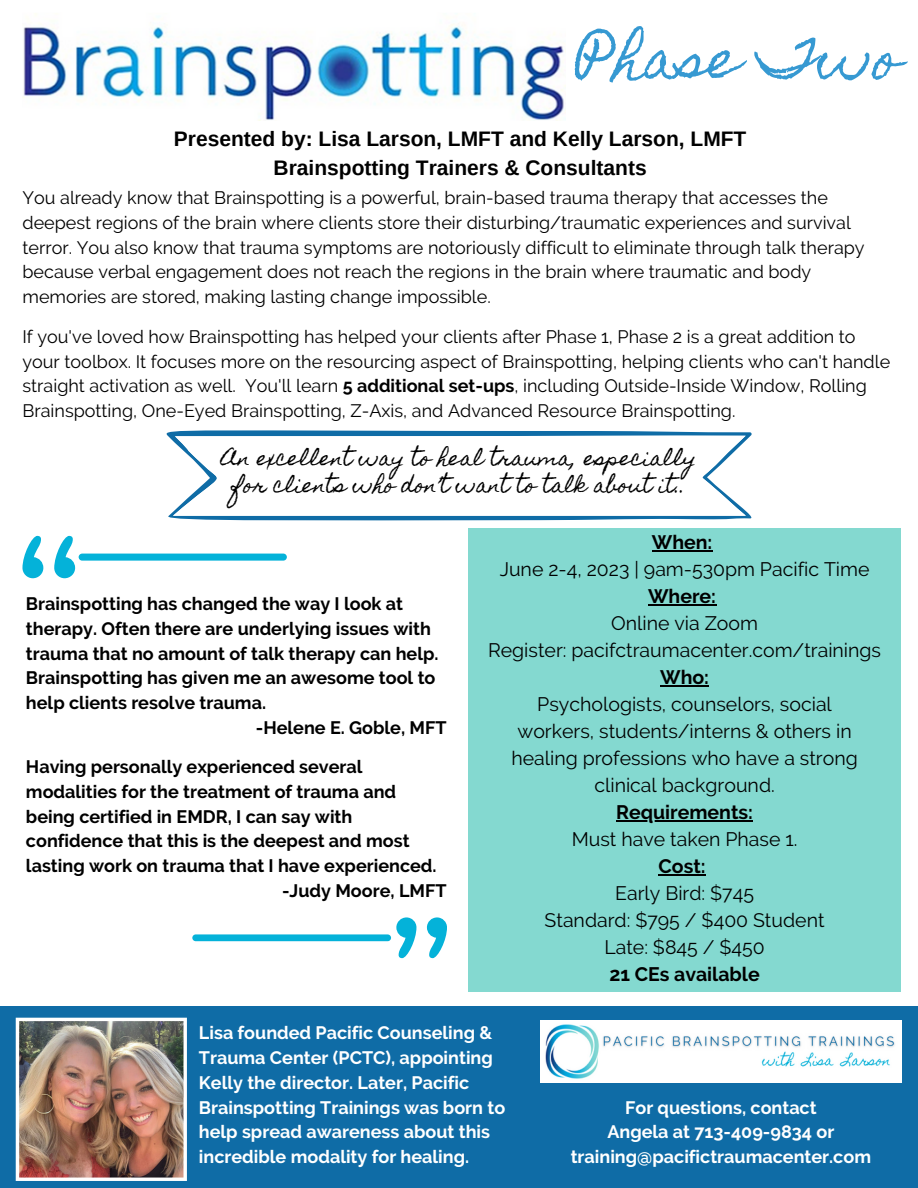
<style>
.page{position:relative;width:918px;height:1188px;background:#fff}
.page>*{position:absolute;margin:0;border:0;box-sizing:border-box;transform-origin:0 0}
.t1{font:52.5px "Homemade Apple";color:#3699d2}
.t2{font:700 21px/29.2px "Arimo";color:#000;text-align:center}
.t3{font:19.5px/27px "Raleway";color:#000;text-align:center}
.t4{font:19.5px/27px "Homemade Apple";color:#000;text-align:center}
.t5{font:700 19.5px "Raleway";color:#000}
.t6{font:18px/24.8px "Raleway";color:#000}
.t7{font:700 18px "Raleway";color:#000}
.t8{font:700 18px/24.8px "Raleway";color:#fff;text-align:center}
.s1{font-weight:700}
</style>
<div class="page">
<img style="left:22px;top:24px;width:544px;height:97px">
<div style="left:0;top:1007px;width:918px;height:181px;background:#0f6ca6"></div>
<img style="left:540px;top:1020px;width:362px;height:62px">
<div style="left:468px;top:528px;width:432px;height:463px;background:#84d9d0"></div>
<hr style="left:652px;top:550px;width:60px;height:2px;background:#000">
<hr style="left:648px;top:604px;width:68px;height:2px;background:#000">
<hr style="left:660px;top:685px;width:49px;height:2px;background:#000">
<hr style="left:616px;top:820px;width:137px;height:2px;background:#000">
<hr style="left:659px;top:874px;width:47px;height:2px;background:#000">
<svg style="left:54px;top:536px;width:21px;height:42px"></svg>
<svg style="left:22px;top:536px;width:21px;height:42px"></svg>
<div style="left:79px;top:554px;width:208px;height:7px;background:#04b2d9;border-radius:4px"></div>
<svg style="left:396px;top:917px;width:20px;height:41px"></svg>
<svg style="left:427px;top:917px;width:19px;height:41px"></svg>
<div style="left:192px;top:934px;width:199px;height:7px;background:#04b2d9;border-radius:3px"></div>
<svg style="left:166px;top:430px;width:586px;height:91px;fill:#0f6ca6"></svg>
<svg style="left:173px;top:435px;width:573px;height:81px"></svg>
<img style="left:16px;top:1018px;width:171px;height:163px">
<h1 class="t1" style="left:577px;top:28px;width:326px">Phase Two</h1>
<p class="t2" style="left:174px;top:124px;width:574px">Presented by: Lisa Larson, LMFT and Kelly Larson, LMFT<br>Brainspotting Trainers &amp; Consultants</p>
<p class="t6" style="left:22px;top:185px;width:844px">You already know that Brainspotting is a powerful, brain-based trauma therapy that accesses the deepest regions of the brain where clients store their disturbing/traumatic experiences and survival terror. You also know that trauma symptoms are notoriously difficult to eliminate through talk therapy because verbal engagement does not reach the regions in the brain where traumatic and body memories are stored, making lasting change impossible.</p>
<p class="t6" style="left:22px;top:324px;width:869px">If you've loved how Brainspotting has helped your clients after Phase 1, Phase 2 is a great addition to your toolbox. It focuses more on the resourcing aspect of Brainspotting, helping clients who can't handle straight activation as well. You'll learn <span class="s1">5 additional set-ups</span>, including Outside-Inside Window, Rolling Brainspotting, One-Eyed Brainspotting, Z-Axis, and Advanced Resource Brainspotting.</p>
<p class="t4" style="left:221px;top:445px;width:477px">An excellent way to heal trauma, especially for clients who don’t want to talk about it..</p>
<p class="t7" style="left:26px;top:593px;width:379px">Brainspotting has changed the way I look at</p>
<p class="t7" style="left:26px;top:618px;width:407px">therapy. Often there are underlying issues with</p>
<p class="t7" style="left:26px;top:643px;width:414px">trauma that no amount of talk therapy can help.</p>
<p class="t7" style="left:26px;top:668px;width:411px">Brainspotting has given me an awesome tool to</p>
<p class="t7" style="left:26px;top:692px;width:242px">help clients resolve trauma.</p>
<p class="t7" style="left:256px;top:717px;width:192px">-Helene E. Goble, MFT</p>
<p class="t7" style="left:26px;top:756px;width:338px">Having personally experienced several</p>
<p class="t7" style="left:26px;top:781px;width:372px">modalities for the treatment of trauma and</p>
<p class="t7" style="left:26px;top:806px;width:328px">being certified in EMDR, I can say with</p>
<p class="t7" style="left:26px;top:830px;width:385px">confidence that this is the deepest and most</p>
<p class="t7" style="left:26px;top:855px;width:412px">lasting work on trauma that I have experienced.</p>
<p class="t7" style="left:282px;top:880px;width:166px">-Judy Moore, LMFT</p>
<p class="t5" style="left:652px;top:531px;width:62px">When:</p>
<p class="t3" style="left:500px;top:556px;width:371px">June 2-4, 2023 | 9am-530pm Pacific Time</p>
<p class="t5" style="left:648px;top:585px;width:70px">Where:</p>
<p class="t3" style="left:488px;top:610px;width:395px">Online via Zoom<br>Register: pacifctraumacenter.com/trainings</p>
<p class="t5" style="left:660px;top:666px;width:50px">Who:</p>
<p class="t3" style="left:511px;top:691px;width:348px">Psychologists, counselors, social workers, students/interns &amp; others in healing professions who have a strong clinical background.</p>
<p class="t5" style="left:616px;top:801px;width:138px">Requirements:</p>
<p class="t3" style="left:572px;top:826px;width:227px">Must have taken Phase 1.</p>
<p class="t5" style="left:659px;top:855px;width:49px">Cost:</p>
<p class="t3" style="left:545px;top:880px;width:281px">Early Bird: $745<br>Standard: $795 / $400 Student<br>Late: $845 / $450</p>
<p class="t5" style="left:609px;top:963px;width:152px">21 CEs available</p>
<p class="t8" style="left:199px;top:1021px;width:308px;text-align:left">Lisa founded Pacific Counseling &amp; Trauma Center (PCTC), appointing Kelly the director. Later, Pacific Brainspotting Trainings was born to help spread awareness about this incredible modality for healing.</p>
<p class="t8" style="left:522px;top:1094px;width:302px">For questions, c ta t<br>Angela at 713-409-9834 or training@pacifictraumacenter.com</p>
<p class="t8" style="left:571px;top:1095px;width:302px">For questions, contact<br>Angela at 713-409-9834 or training@pacifictraumacenter.com</p>
</div>
